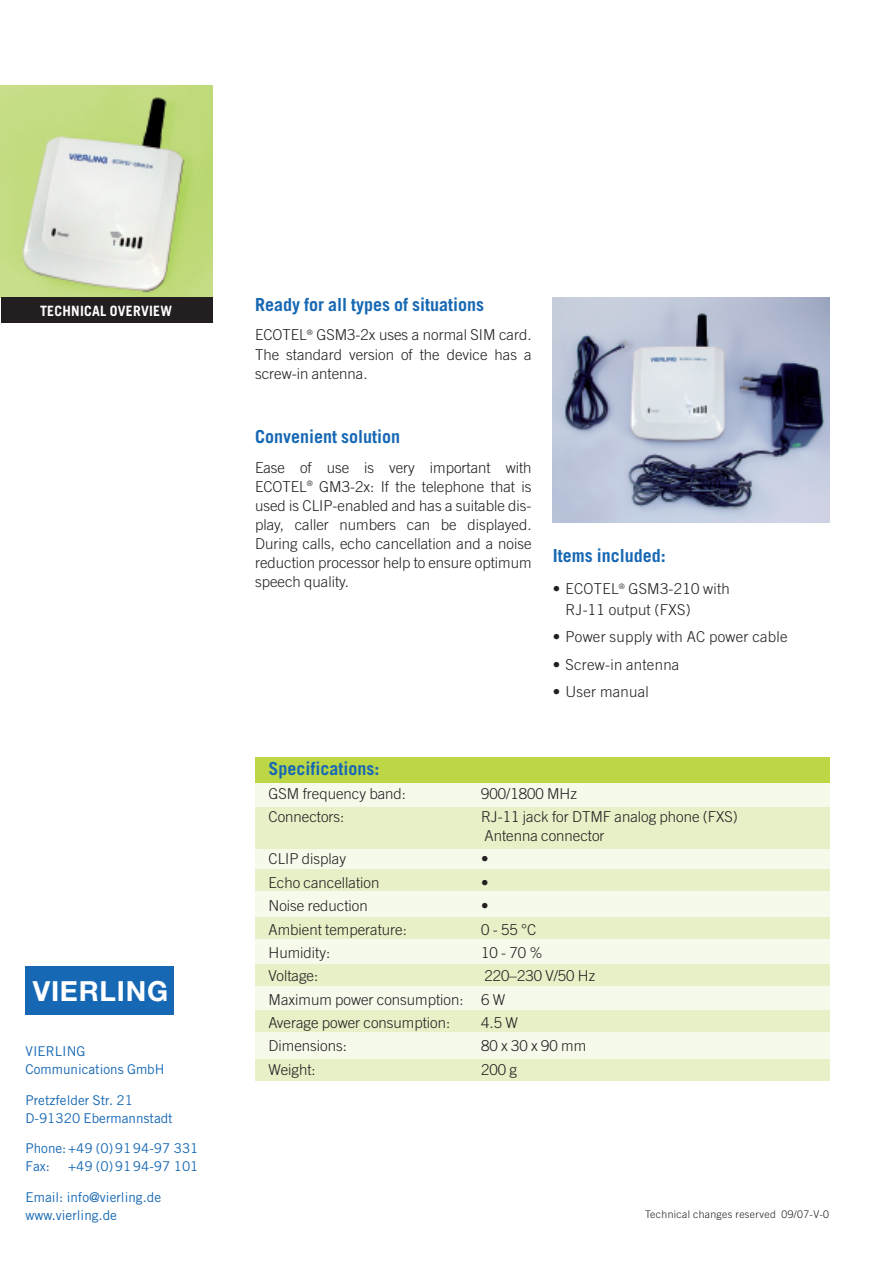
<style>
.page{position:relative;width:893px;height:1263px;background:#fff}
.page>*{position:absolute;margin:0;border:0;box-sizing:border-box;transform-origin:0 0}
.t1{font:700 27.75px "Helvetica Neue";letter-spacing:.03em;color:#fff}
.t2{font:700 18px "Trade Gothic";color:#1768b4}
.t3{font:300 15px/19.2px "Trade Gothic";color:#231f20}
.t4{font:700 14.25px "Trade Gothic";letter-spacing:.015em;color:#fff}
.t5{font:13.5px/18px "Trade Gothic";color:#1768b4}
.t6{font:300 10.5px "Trade Gothic";letter-spacing:.035em;color:#231f20}
</style>
<div class="page">
<div style="left:255px;top:759px;width:574px;height:318px;background:#f6faeb"></div>
<div style="left:255px;top:807px;width:574px;height:41px;background:#e8f0c7"></div>
<div style="left:255px;top:870px;width:574px;height:21px;background:#e8f0c7"></div>
<div style="left:255px;top:917px;width:574px;height:22px;background:#e8f0c7"></div>
<div style="left:255px;top:964px;width:574px;height:21px;background:#e8f0c7"></div>
<div style="left:255px;top:1010px;width:574px;height:22px;background:#e8f0c7"></div>
<div style="left:255px;top:1059px;width:574px;height:21px;background:#e8f0c7"></div>
<div style="left:255px;top:757px;width:574px;height:25px;background:#bcd646"></div>
<img style="left:0;top:85px;width:213px;height:213px">
<div style="left:1px;top:298px;width:212px;height:25px;background:#231f20"></div>
<div style="left:26px;top:966px;width:148px;height:49px;background:#1768b4"></div>
<img style="left:553px;top:298px;width:276px;height:224px">
<p class="t4" style="left:40px;top:305px;width:134px">TECHNICAL OVERVIEW</p>
<h1 class="t1" style="left:33px;top:981px;width:137px">VIERLING</h1>
<p class="t5" style="left:26px;top:1043px;width:141px">VIERLING<br>Communications GmbH</p>
<p class="t5" style="left:26px;top:1092px;width:149px">Pretzfelder Str. 21<br>D-91320 Ebermannstadt</p>
<p class="t5" style="left:26px;top:1141px;width:174px">Phone:+49 (0)9194-97 331<br>Fax:</p>
<p class="t5" style="left:68px;top:1159px;width:132px">+49 (0)9194-97 101</p>
<p class="t5" style="left:26px;top:1189px;width:137px">Email: info@vierling.de www.vierling.de</p>
<p class="t2" style="left:255px;top:298px;width:230px">Ready for all types of situations</p>
<p class="t3" style="left:255px;top:327px;width:278px;text-align:justify">ECOTEL<sup>®</sup> GSM3-2x uses a normal SIM card.<br>The standard version of the device has a screw-in antenna.</p>
<p class="t2" style="left:255px;top:430px;width:146px">Convenient solution</p>
<p class="t3" style="left:255px;top:459px;width:278px;text-align:justify">Ease of use is very important with ECOTEL<sup>®</sup> GM3-2x: If the telephone that is used is CLIP-enabled and has a suitable dis&shy;play, caller numbers can be displayed.<br>During calls, echo cancellation and a noise reduction processor help to ensure optimum speech quality.</p>
<p class="t2" style="left:553px;top:549px;width:114px">Items included:</p>
<p class="t3" style="left:566px;top:579px;width:166px;line-height:21px;text-indent:-13px">• ECOTEL<sup>®</sup> GSM3-210 with<br>RJ-11 output (FXS)</p>
<p class="t3" style="left:553px;top:629px;width:236px">• Power supply with AC power cable</p>
<p class="t3" style="left:553px;top:656px;width:128px">• Screw-in antenna</p>
<p class="t3" style="left:553px;top:683px;width:98px">• User manual</p>
<p class="t2" style="left:269px;top:762px;width:112px">Specifications:</p>
<p class="t3" style="left:269px;top:785px;width:139px">GSM frequency band:</p>
<p class="t3" style="left:481px;top:785px;width:97px">900/1800 MHz</p>
<p class="t3" style="left:269px;top:808px;width:77px">Connectors:</p>
<p class="t3" style="left:481px;top:808px;width:258px">RJ-11 jack for DTMF analog phone (FXS)<br>Antenna connector</p>
<p class="t3" style="left:269px;top:851px;width:79px">CLIP display</p>
<p class="t3" style="left:481px;top:851px;width:9px">•</p>
<p class="t3" style="left:269px;top:874px;width:112px">Echo cancellation</p>
<p class="t3" style="left:481px;top:874px;width:9px">•</p>
<p class="t3" style="left:269px;top:897px;width:101px">Noise reduction</p>
<p class="t3" style="left:481px;top:897px;width:9px">•</p>
<p class="t3" style="left:269px;top:921px;width:140px">Ambient temperature:</p>
<p class="t3" style="left:481px;top:921px;width:57px">0 - 55 °C</p>
<p class="t3" style="left:269px;top:944px;width:63px">Humidity:</p>
<p class="t3" style="left:481px;top:944px;width:63px">10 - 70 %</p>
<p class="t3" style="left:269px;top:968px;width:51px">Voltage:</p>
<p class="t3" style="left:269px;top:965px;width:328px;line-height:23.4px;text-indent:216px">220–230 V/50 Hz<br>Maximum power consumption: 6 W<br>Average power consumption:</p>
<p class="t3" style="left:481px;top:1014px;width:38px">4.5 W</p>
<p class="t3" style="left:269px;top:1038px;width:80px">Dimensions:</p>
<p class="t3" style="left:481px;top:1038px;width:106px">80 x 30 x 90 mm</p>
<p class="t3" style="left:269px;top:1061px;width:49px">Weight:</p>
<p class="t3" style="left:481px;top:1061px;width:37px">200 g</p>
<p class="t6" style="left:645px;top:1210px;width:186px">Technical changes reserved 09/07-V-0</p>
</div>
